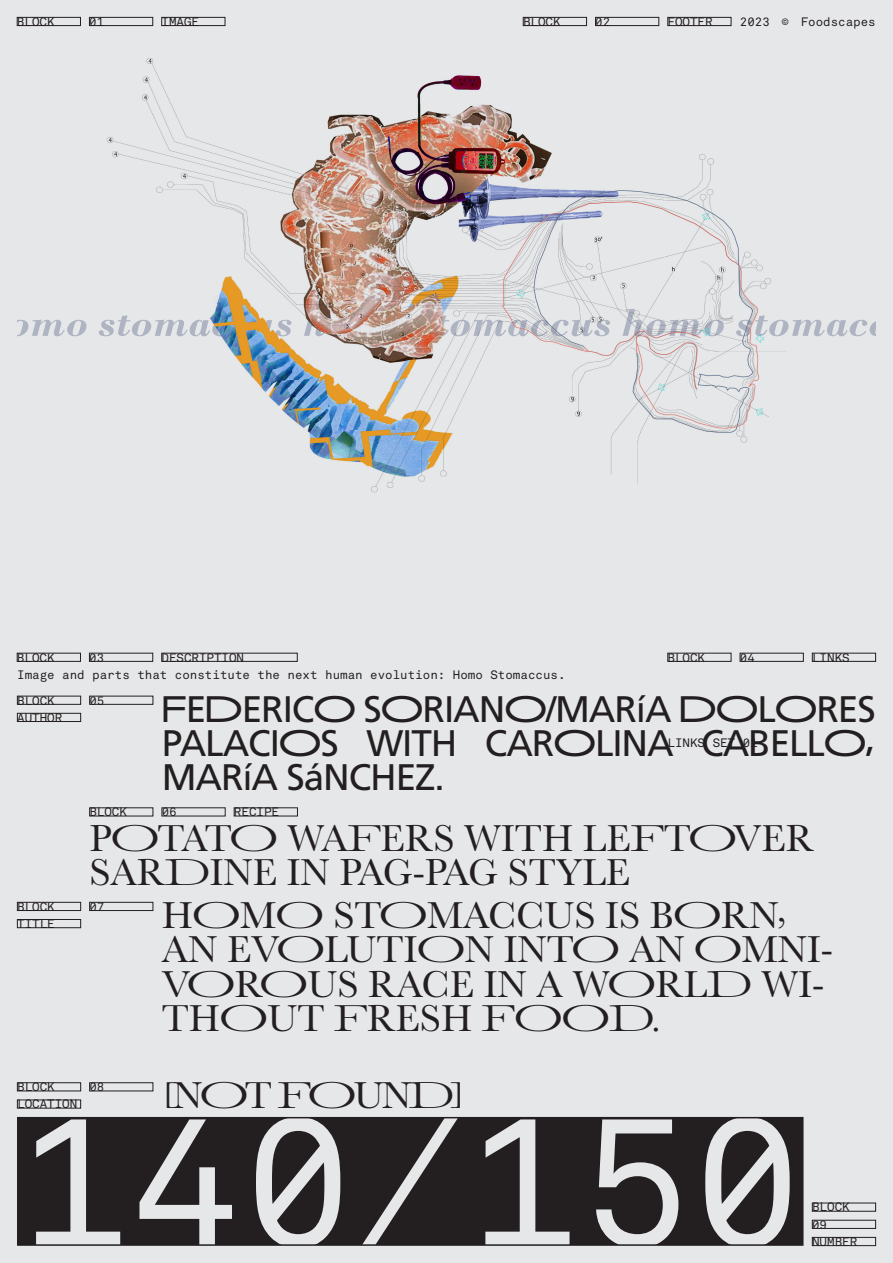
<style>
.page{position:relative;width:893px;height:1263px;background:#e6e7e9}
.page>*{position:absolute;margin:0;border:0;box-sizing:border-box;transform-origin:0 0}
.t1{font:181.8px "Akkurat Pro Mono";color:#e6e7e9}
.t2{font:38.85px/34.3px "Baskerville Food";color:#231f20}
.t3{font:38.85px "Baskerville Food";letter-spacing:-.05em;color:#231f20}
.t4{font:36.9px/34.3px "Frutiger Food";letter-spacing:-.03em;color:#231f20;text-align:justify}
.t5{font:12.15px "Akkurat Pro Mono";color:#231f20}
</style>
<div class="page">
<div style="left:18px;top:1118px;width:785px;height:127px;background:#231f20"></div>
<div style="left:17px;top:1117px;width:786px;height:129px;border:2px solid #231f20"></div>
<img style="left:17px;top:58px;width:859px;height:435px">
<div style="left:17px;top:17px;width:64px;height:9px;border:1px solid #231f20"></div>
<div style="left:89px;top:17px;width:64px;height:9px;border:1px solid #231f20"></div>
<div style="left:162px;top:17px;width:63px;height:9px;border:1px solid #231f20"></div>
<div style="left:523px;top:17px;width:64px;height:9px;border:1px solid #231f20"></div>
<div style="left:17px;top:1082px;width:64px;height:9px;border:1px solid #231f20"></div>
<div style="left:17px;top:902px;width:64px;height:9px;border:1px solid #231f20"></div>
<div style="left:595px;top:17px;width:64px;height:9px;border:1px solid #231f20"></div>
<div style="left:812px;top:1220px;width:64px;height:8px;border:1px solid #231f20"></div>
<div style="left:89px;top:1082px;width:64px;height:9px;border:1px solid #231f20"></div>
<div style="left:89px;top:902px;width:64px;height:9px;border:1px solid #231f20"></div>
<div style="left:668px;top:17px;width:63px;height:9px;border:1px solid #231f20"></div>
<div style="left:812px;top:1237px;width:64px;height:9px;border:1px solid #231f20"></div>
<div style="left:17px;top:919px;width:64px;height:9px;border:1px solid #231f20"></div>
<div style="left:17px;top:713px;width:64px;height:9px;border:1px solid #231f20"></div>
<p class="t5" style="left:17px;top:14px;width:39px">BLOCK</p>
<p class="t5" style="left:89px;top:14px;width:17px">01</p>
<p class="t5" style="left:162px;top:14px;width:39px">IMAGE</p>
<p class="t5" style="left:523px;top:14px;width:39px">BLOCK</p>
<p class="t5" style="left:595px;top:14px;width:17px">02</p>
<p class="t5" style="left:668px;top:14px;width:47px">FOOTER</p>
<p class="t5" style="left:740px;top:14px;width:137px">2023 © Foodscapes</p>
<p class="t5" style="left:17px;top:650px;width:39px">BLOCK</p>
<p class="t5" style="left:89px;top:650px;width:17px">03</p>
<p class="t5" style="left:162px;top:650px;width:84px">DESCRIPTION</p>
<p class="t5" style="left:668px;top:650px;width:39px">BLOCK</p>
<p class="t5" style="left:740px;top:650px;width:17px">04</p>
<p class="t5" style="left:812px;top:650px;width:39px">LINKS</p>
<p class="t5" style="left:17px;top:667px;width:550px">Image and parts that constitute the next human evolution: Homo Stomaccus.</p>
<p class="t4" style="left:162px;top:694px;width:716px">FEDERICO SORIANO/MARÍA DOLORES PALACIOS WITH CAROLINA CABELLO, MARÍA SÁNCHEZ.</p>
<p class="t2" style="left:89px;top:824px;width:726px">POTATO WAFERS WITH LEFTOVER<br>SARDINE IN PAG-PAG STYLE</p>
<p class="t5" style="left:17px;top:693px;width:39px">BLOCK</p>
<p class="t5" style="left:89px;top:693px;width:17px">05</p>
<p class="t5" style="left:17px;top:710px;width:47px">AUTHOR</p>
<p class="t5" style="left:668px;top:736px;width:92px">LINKS SET 01</p>
<p class="t5" style="left:89px;top:805px;width:39px">BLOCK</p>
<p class="t5" style="left:234px;top:805px;width:47px">RECIPE</p>
<p class="t5" style="left:162px;top:805px;width:17px">06</p>
<p class="t5" style="left:17px;top:899px;width:39px">BLOCK</p>
<p class="t5" style="left:17px;top:916px;width:39px">TITLE</p>
<p class="t5" style="left:89px;top:899px;width:17px">07</p>
<p class="t5" style="left:17px;top:1080px;width:39px">BLOCK</p>
<p class="t5" style="left:17px;top:1097px;width:62px">LOCATION</p>
<p class="t5" style="left:89px;top:1080px;width:17px">08</p>
<p class="t2" style="left:162px;top:902px;width:673px">HOMO STOMACCUS IS BORN,<br>AN EVOLUTION INTO AN OMNI-<br>VOROUS RACE IN A WORLD WI-<br>THOUT FRESH FOOD.</p>
<p class="t3" style="left:162px;top:1082px;width:305px">[NOT FOUND]</p>
<p class="t1" style="left:17px;top:1073px;width:788px">140/150</p>
<p class="t5" style="left:812px;top:1200px;width:39px">BLOCK</p>
<p class="t5" style="left:812px;top:1217px;width:17px">09</p>
<p class="t5" style="left:812px;top:1234px;width:47px">NUMBER</p>
</div>
